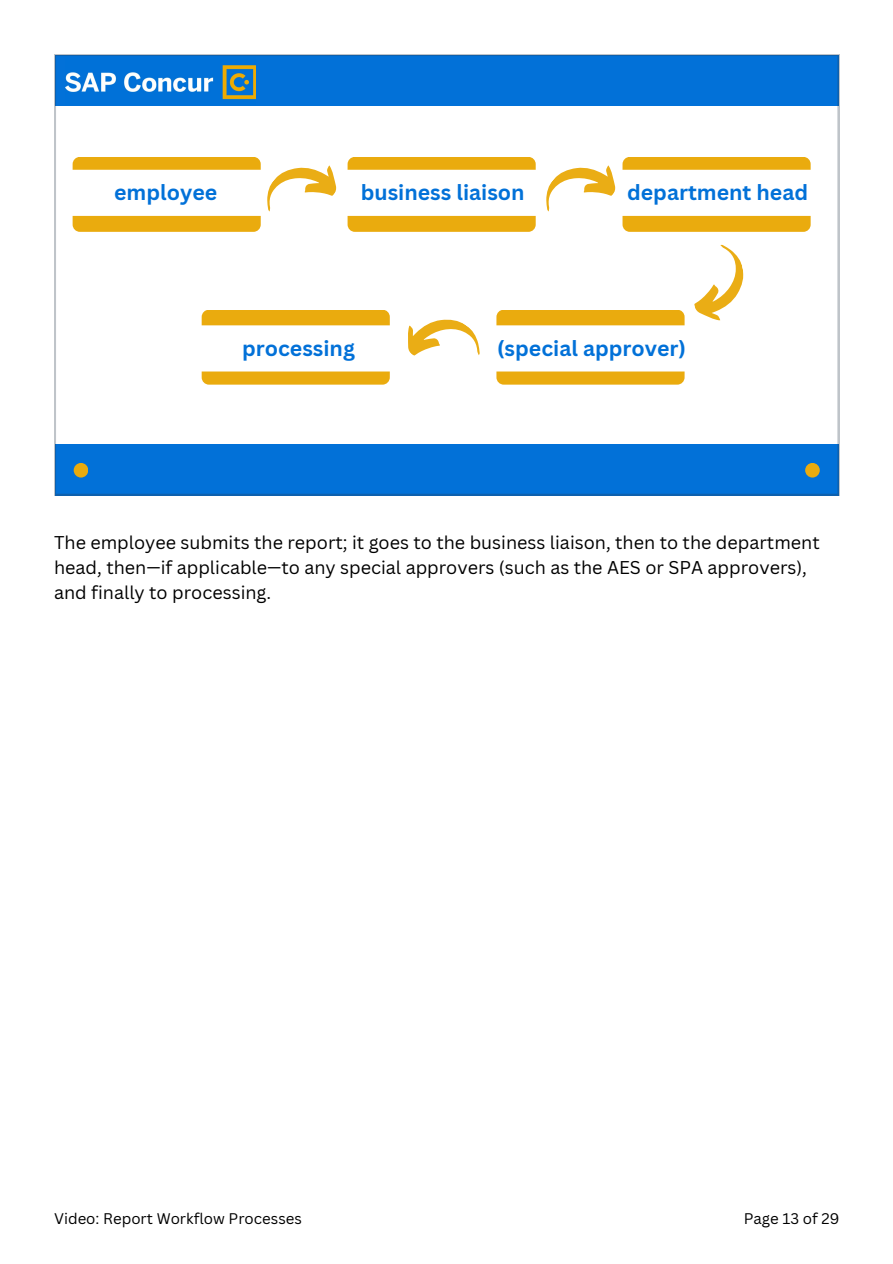
<style>
.page{position:relative;width:893px;height:1264px;background:#fff}
.page>*{position:absolute;margin:0;border:0;box-sizing:border-box;transform-origin:0 0}
.t1{font:700 21.3px "Canva Sans";color:#0271d8}
.t2{font:18px/24.8px "Canva Sans";color:#000}
.t3{font:15px "Canva Sans";color:#000}
</style>
<div class="page">
<svg style="left:54px;top:54px;width:785px;height:441px"></svg>
<p class="t1" style="left:114px;top:178px;width:104px">employee</p>
<p class="t1" style="left:361px;top:178px;width:165px">business liaison</p>
<p class="t1" style="left:627px;top:178px;width:182px">department head</p>
<p class="t1" style="left:242px;top:333px;width:114px">processing</p>
<p class="t1" style="left:497px;top:333px;width:190px">(special approver)</p>
<p class="t2" style="left:54px;top:529px;width:767px">The employee submits the report; it goes to the business liaison, then to the department head, then—if applicable—to any special approvers (such as the AES or SPA approvers), and finally to processing.</p>
<p class="t3" style="left:54px;top:1207px;width:249px">Video: Report Workflow Processes</p>
<h1 class="t3" style="left:743px;top:1207px;width:97px">Page 13 of 29</h1>
</div>
